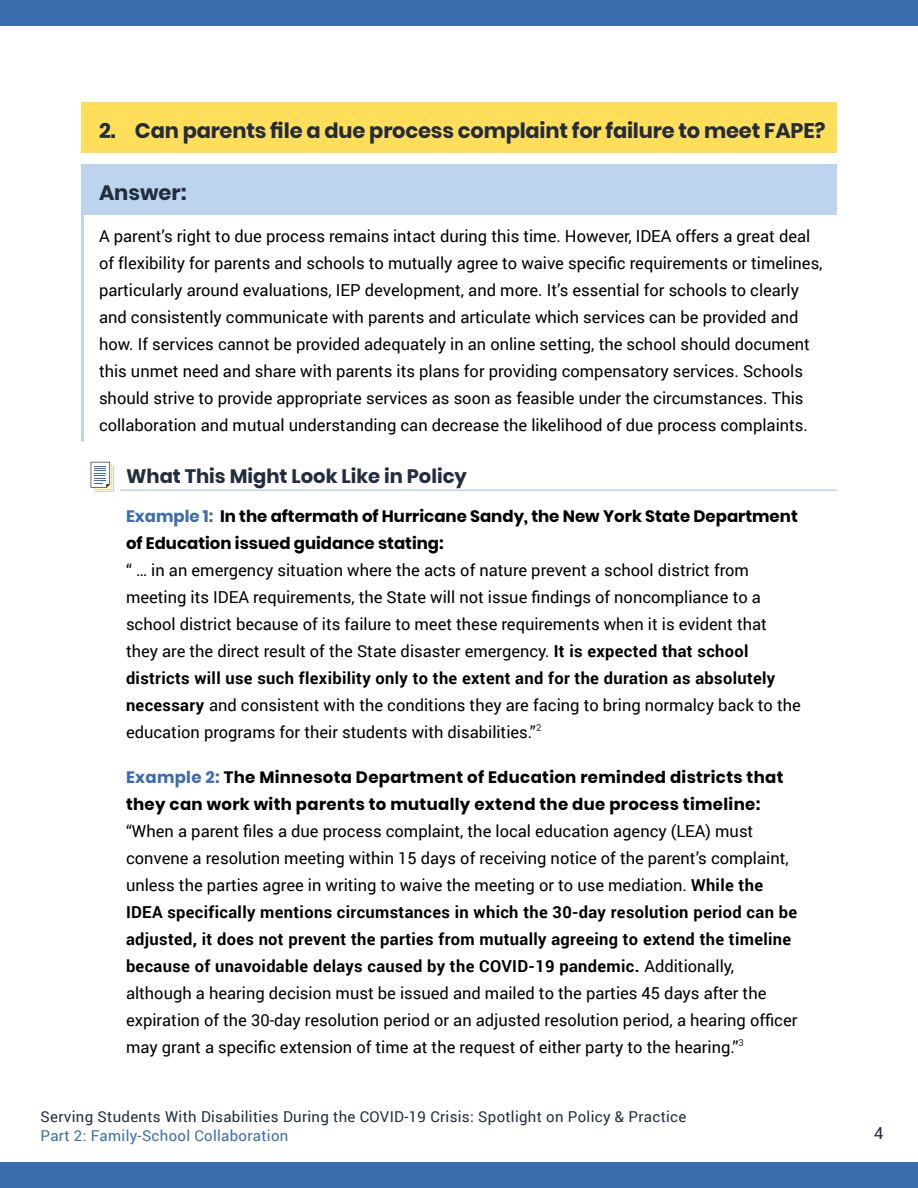
<style>
.page{position:relative;width:918px;height:1188px;background:#fff}
.page>*{position:absolute;margin:0;border:0;box-sizing:border-box;transform-origin:0 0}
.t1{font:700 21px "Poppins";letter-spacing:-.01em;color:#232c3f}
.t2{font:700 19.5px "Poppins";color:#232c3f}
.t3{font:16.5px/27px "Roboto";color:#000}
.t4{font:700 16.5px/27px "Poppins";letter-spacing:.02em;color:#000}
.t5{font:700 16.5px/27px "Poppins";color:#000}
.t6{font:16.5px "Roboto";color:#232c3f}
.t7{font:15px "Roboto";letter-spacing:.02em;color:#232c3f}
.t8{font:15px "Roboto";letter-spacing:.02em;color:#3b6dae}
.s1{color:#3b6dae}
.s2{font-weight:700}
</style>
<div class="page">
<div style="left:0;top:0;width:918px;height:26px;background:#3b6dae"></div>
<div style="left:0;top:1162px;width:918px;height:26px;background:#3b6dae"></div>
<div style="left:81px;top:102px;width:756px;height:51px;background:#ffdf5a"></div>
<div style="left:81px;top:164px;width:756px;height:51px;background:#bcd4ee"></div>
<hr style="left:81px;top:213px;width:3px;height:228px;background:#bcd4ee">
<hr style="left:120px;top:489px;width:717px;height:2px;background:#bcd4ee">
<svg style="left:91px;top:462px;width:24px;height:30px"></svg>
<p class="t1" style="left:99px;top:119px;width:728px">2. Can parents file a due process complaint for failure to meet FAPE?</p>
<p class="t1" style="left:99px;top:180px;width:89px">Answer:</p>
<p class="t3" style="left:99px;top:222px;width:725px">A parent’s right to due process remains intact during this time. However, IDEA offers a great deal of flexibility for parents and schools to mutually agree to waive specific requirements or timelines, particularly around evaluations, IEP development, and more. It’s essential for schools to clearly and consistently communicate with parents and articulate which services can be provided and how. If services cannot be provided adequately in an online setting, the school should document this unmet need and share with parents its plans for providing compensatory services. Schools should strive to provide appropriate services as soon as feasible under the circumstances. This collaboration and mutual understanding can decrease the likelihood of due process complaints.</p>
<p class="t2" style="left:126px;top:465px;width:343px">What This Might Look Like in Policy</p>
<p class="t5" style="left:126px;top:503px;width:673px"><span class="s1">Example 1:</span> In the aftermath of Hurricane Sandy, the New York State Department of Education issued guidance stating:</p>
<p class="t3" style="left:126px;top:556px;width:676px">“ … in an emergency situation where the acts of nature prevent a school district from meeting its IDEA requirements, the State will not issue findings of noncompliance to a school district because of its failure to meet these requirements when it is evident that they are the direct result of the State disaster emergency. <span class="s2">It is expected that school districts will use such flexibility only to the extent and for the duration as absolutely necessary</span> and consistent with the conditions they are facing to bring normalcy back to the education programs for their students with disabilities.”<sup>2</sup></p>
<p class="t4" style="left:126px;top:764px;width:659px"><span class="s1">Example 2:</span> The Minnesota Department of Education reminded districts that they can work with parents to mutually extend the due process timeline:</p>
<p class="t3" style="left:126px;top:817px;width:673px">“When a parent files a due process complaint, the local education agency (LEA) must convene a resolution meeting within 15 days of receiving notice of the parent’s complaint, unless the parties agree in writing to waive the meeting or to use mediation. <span class="s2">While the IDEA specifically mentions circumstances in which the 30-day resolution period can be adjusted, it does not prevent the parties from mutually agreeing to extend the timeline because of unavoidable delays caused by the COVID-19 pandemic.</span> Additionally, although a hearing decision must be issued and mailed to the parties 45 days after the expiration of the 30-day resolution period or an adjusted resolution period, a hearing officer may grant a specific extension of time at the request of either party to the hearing.”<sup>3</sup></p>
<p class="t7" style="left:41px;top:1106px;width:648px">Serving Students With Disabilities During the COVID-19 Crisis: Spotlight on Policy &amp; Practice</p>
<p class="t8" style="left:41px;top:1126px;width:249px">Part 2: Family-School Collaboration</p>
<p class="t6" style="left:874px;top:1122px;width:11px">4</p>
</div>
